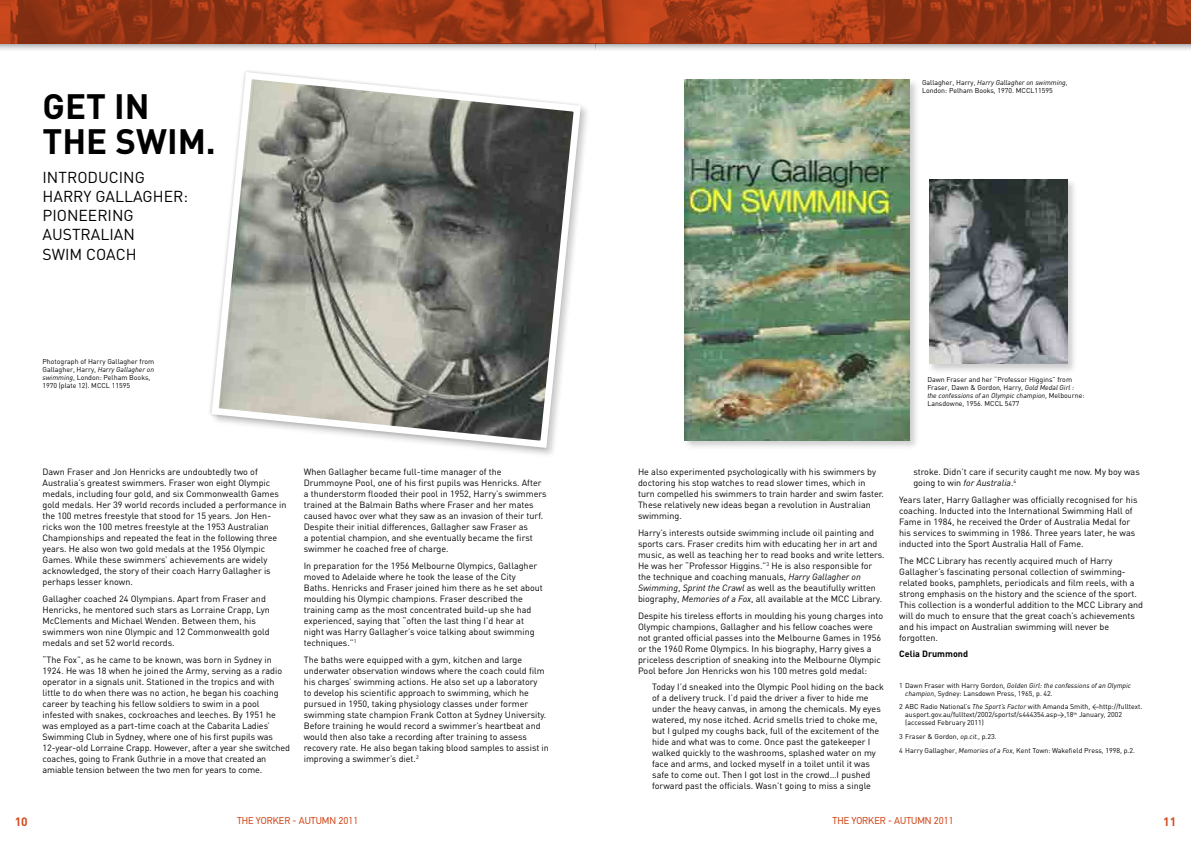
<style>
.page{position:relative;width:1191px;height:842px;background:#fff}
.page>*{position:absolute;margin:0;border:0;box-sizing:border-box;transform-origin:0 0}
.t1{font:700 34.9px/34.9px "DIN";color:#000}
.t2{font:15.7px/19.2px "DIN";color:#000}
.t3{font:700 12px "DIN";color:#d24b1e}
.t4{font:10px "PF Din Text Pro";color:#d24b1e}
.t5{font:9px/11px "DIN";color:#000}
.t6{font:700 9px "DIN";color:#000}
.t7{font:7px/8px "DIN";color:#000}
.s1{font-style:italic}
</style>
<div class="page">
<svg style="left:0;top:43px;width:595px;height:7px;background:#cabebb"></svg>
<svg style="left:595px;top:43px;width:596px;height:8px"></svg>
<svg style="left:0;top:0;width:1191px;height:43px;background:#9f3816"></svg>
<svg style="left:210px;top:71px;width:374px;height:380px"></svg>
<div style="left:927px;top:178px;width:150px;height:196px;background:#000;opacity:.2"></div>
<img style="left:929px;top:180px;width:138px;height:184px">
<div style="left:683px;top:77px;width:237px;height:374px;background:#000;opacity:.2"></div>
<img style="left:685px;top:79px;width:225px;height:361px">
<h1 class="t1" style="left:43px;top:87px;width:88px">Get in the</h1>
<h1 class="t1" style="left:115px;top:122px;width:23px">swim</h1>
<h1 class="t1" style="left:206px;top:122px;width:11px">.</h1>
<h2 class="t2" style="left:43px;top:167px;width:22px">Introducing<br>Harry</h2>
<h2 class="t2" style="left:96px;top:186px;width:21px">Gallagher</h2>
<h2 class="t2" style="left:183px;top:186px;width:6px">:</h2>
<h2 class="t2" style="left:43px;top:206px;width:20px">pioneering<br>Australian swim</h2>
<h2 class="t2" style="left:86px;top:244px;width:11px">coach</h2>
<p class="t7" style="left:43px;top:357px;width:113px">Photograph of Harry Gallagher from Gallagher, Harry, <span class="s1">Harry Gallagher on swimming</span>, London: Pelham Books, 1970 (plate 12). MCCL 11595</p>
<p class="t5" style="left:43px;top:466px;width:245px">Dawn Fraser and Jon Henricks are undoubtedly two of Australia’s greatest swimmers. Fraser won eight Olympic medals, including four gold, and six Commonwealth Games gold medals. Her 39 world records included a performance in the 100 metres freestyle that stood for 15 years. Jon Hen&shy;ricks won the 100 metres freestyle at the 1953 Australian Championships and repeated the feat in the following three years. He also won two gold medals at the 1956 Olympic Games. While these swimmers’ achievements are widely acknowledged, the story of their coach Harry Gallagher is perhaps lesser known.</p>
<p class="t5" style="left:43px;top:593px;width:229px">Gallagher coached 24 Olympians. Apart from Fraser and Henricks, he mentored such stars as Lorraine Crapp, Lyn McClements and Michael Wenden. Between them, his swimmers won nine Olympic and 12 Commonwealth gold medals and set 52 world records.</p>
<p class="t5" style="left:43px;top:654px;width:249px">“The Fox”, as he came to be known, was born in Sydney in 1924. He was 18 when he joined the Army, serving as a radio operator in a signals unit. Stationed in the tropics and with little to do when there was no action, he began his coaching career by teaching his fellow soldiers to swim in a pool infested with snakes, cockroaches and leeches. By 1951 he was employed as a part-time coach at the Cabarita Ladies’ Swimming Club in Sydney, where one of his first pupils was 12-year-old Lorraine Crapp. However, after a year she switched coaches, going to Frank Guthrie in a move that created an amiable tension between the two men for years to come.</p>
<p class="t5" style="left:304px;top:466px;width:244px">When Gallagher became full-time manager of the Drummoyne Pool, one of his first pupils was Henricks. After a thunderstorm flooded their pool in 1952, Harry’s swimmers trained at the Balmain Baths where Fraser and her mates caused havoc over what they saw as an invasion of their turf.<br>Despite their initial differences, Gallagher saw Fraser as<br>a potential champion, and she eventually became the first swimmer he coached free of charge.</p>
<p class="t5" style="left:304px;top:560px;width:241px">In preparation for the 1956 Melbourne Olympics, Gallagher moved to Adelaide where he took the lease of the City Baths. Henricks and Fraser joined him there as he set about moulding his Olympic champions. Fraser described the training camp as the most concentrated build-up she had experienced, saying that “often the last thing I’d hear at night was Harry Gallagher’s voice talking about swimming techniques.”<sup>1</sup></p>
<p class="t5" style="left:304px;top:654px;width:247px">The baths were equipped with a gym, kitchen and large underwater observation windows where the coach could film his charges’ swimming actions. He also set up a laboratory<br>to develop his scientific approach to swimming, which he pursued in 1950, taking physiology classes under former swimming state champion Frank Cotton at Sydney University.<br>Before training he would record a swimmer’s heartbeat and would then also take a recording after training to assess recovery rate. He also began taking blood samples to assist in improving a swimmer’s diet.<sup>2</sup></p>
<p class="t7" style="left:922px;top:78px;width:147px">Gallagher, Harry, <span class="s1">Harry Gallagher on swimming</span>,<br>London: Pelham Books, 1970. MCCL11595</p>
<p class="t7" style="left:927px;top:375px;width:159px">Dawn Fraser and her “Professor Higgins” from Fraser, Dawn &amp; Gordon, Harry, <span class="s1">Gold Medal Girl : the confessions of an Olympic champion,</span> Melbourne:<br>Lansdowne, 1956. MCCL 5477</p>
<p class="t5" style="left:638px;top:466px;width:247px">He also experimented psychologically with his swimmers by doctoring his stop watches to read slower times, which in turn compelled his swimmers to train harder and swim faster.<br>These relatively new ideas began a revolution in Australian swimming.</p>
<p class="t5" style="left:638px;top:527px;width:248px">Harry’s interests outside swimming include oil painting and sports cars. Fraser credits him with educating her in art and music, as well as teaching her to read books and write letters.<br>He was her “Professor Higgins.”<sup>3</sup> He is also responsible for the technique and coaching manuals, <span class="s1">Harry Gallagher on Swimming</span>, <span class="s1">Sprint the Crawl</span> as well as the beautifully written biography, <span class="s1">Memories of a Fox</span>, all available at the MCC Library.</p>
<p class="t5" style="left:638px;top:610px;width:247px">Despite his tireless efforts in moulding his young charges into Olympic champions, Gallagher and his fellow coaches were not granted official passes into the Melbourne Games in 1956 or the 1960 Rome Olympics. In his biography, Harry gives a priceless description of sneaking into the Melbourne Olympic Pool before Jon Henricks won his 100 metres gold medal:</p>
<p class="t5" style="left:652px;top:681px;width:233px">Today I’d sneaked into the Olympic Pool hiding on the back of a delivery truck. I’d paid the driver a fiver to hide me under the heavy canvas, in among the chemicals. My eyes watered, my nose itched. Acrid smells tried to choke me, but I gulped my coughs back, full of the excitement of the hide and what was to come. Once past the gatekeeper I walked quickly to the washrooms, splashed water on my face and arms, and locked myself in a toilet until it was safe to come out. Then I got lost in the crowd…I pushed forward past the officials. Wasn’t going to miss a single</p>
<p class="t5" style="left:913px;top:466px;width:228px">stroke. Didn’t care if security caught me now. My boy was going to win <span class="s1">for Australia</span>.<sup>4</sup></p>
<p class="t5" style="left:899px;top:494px;width:240px">Years later, Harry Gallagher was officially recognised for his coaching. Inducted into the International Swimming Hall of Fame in 1984, he received the Order of Australia Medal for his services to swimming in 1986. Three years later, he was inducted into the Sport Australia Hall of Fame.</p>
<p class="t5" style="left:899px;top:555px;width:245px">The MCC Library has recently acquired much of Harry Gallagher’s fascinating personal collection of swimming&shy;related books, pamphlets, periodicals and film reels, with a strong emphasis on the history and the science of the sport.<br>This collection is a wonderful addition to the MCC Library and will do much to ensure that the great coach’s achievements and his impact on Australian swimming will never be forgotten.</p>
<p class="t6" style="left:899px;top:648px;width:70px">Celia Drummond</p>
<p class="t7" style="left:905px;top:681px;width:227px;text-indent:-6px">1 Dawn Fraser with Harry Gordon, <span class="s1">Golden Girl: the confessions of an Olympic champion</span>, Sydney: Lansdown Press, 1965, p. 42.</p>
<p class="t7" style="left:905px;top:703px;width:239px;text-indent:-6px">2 ABC Radio National’s <span class="s1">The Sport’s Factor</span> with Amanda Smith, &lt;http://fulltext. ausport.gov.au/fulltext/2002/sportsf/s444354.asp&gt;,18<sup>th</sup> January, 2002 (accessed February 2011)</p>
<p class="t7" style="left:899px;top:730px;width:237px;line-height:13.7px">3 Fraser &amp; Gordon, <span class="s1">op.cit.,</span> p.23.<br>4 Harry Gallagher, <span class="s1">Memories of a Fox</span>, Kent Town: Wakefield Press, 1998, p.2.</p>
<h3 class="t3" style="left:15px;top:814px;width:15px">10</h3>
<p class="t4" style="left:237px;top:815px;width:123px">THE YORKER - AUTUMN 2011</p>
<p class="t4" style="left:832px;top:815px;width:123px">THE YORKER - AUTUMN 2011</p>
<h3 class="t3" style="left:1163px;top:814px;width:15px">11</h3>
</div>
